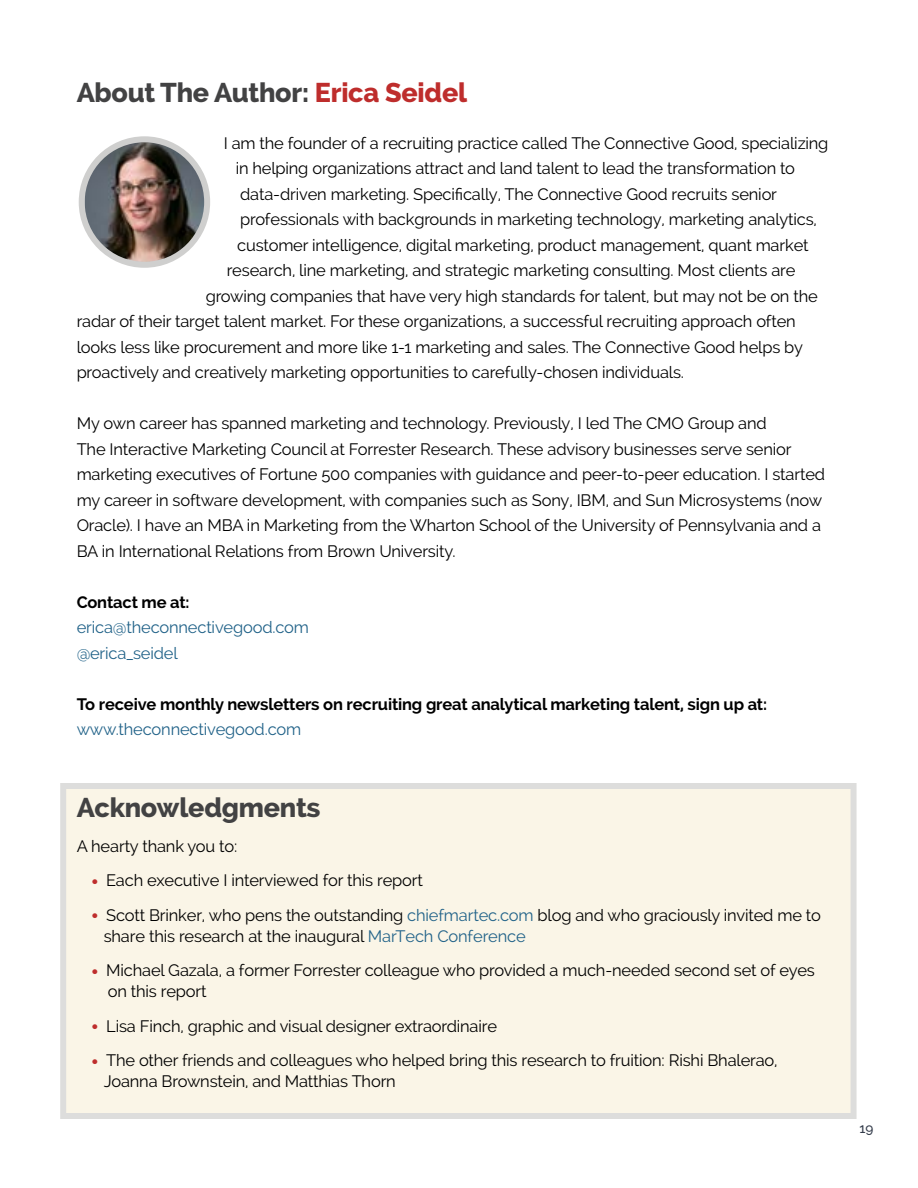
<style>
.page{position:relative;width:918px;height:1188px;background:#fff}
.page>*{position:absolute;margin:0;border:0;box-sizing:border-box;transform-origin:0 0}
.t1{font:800 27px "Raleway";letter-spacing:-.01em;color:#424243}
.t2{font:16.5px/25.5px "Raleway";letter-spacing:-.01em;color:#000}
.t3{font:700 16.5px "Raleway";letter-spacing:-.01em;color:#000}
.t4{font:16.5px/25.5px "Raleway";letter-spacing:-.01em;color:#226389}
.t5{font:500 13.5px "Raleway";color:#333b4a}
.s1{color:#be2d2c}
.s2{font-size:27px;color:#be2d2c}
.s3{color:#226389}
</style>
<div class="page">
<div style="left:60px;top:783px;width:797px;height:336px;background:#faf5e7;border:6px solid #cfcfce"></div>
<img style="left:84px;top:143px;width:123px;height:121px">
<div style="left:79px;top:136px;width:131px;height:132px;border:6px solid #cfcfce;border-radius:50%"></div>
<h1 class="t1" style="left:77px;top:77px;width:392px">About The Author: <span class="s1">Erica Seidel</span></h1>
<p class="t2" style="left:224px;top:130px;width:606px">I am the founder of a recruiting practice called The Connective Good, specializing</p>
<p class="t2" style="left:236px;top:156px;width:561px">in helping organizations attract and land talent to lead the transformation to</p>
<p class="t2" style="left:240px;top:181px;width:538px">data-driven marketing. Specifically, The Connective Good recruits senior</p>
<p class="t2" style="left:240px;top:207px;width:578px">professionals with backgrounds in marketing technology, marketing analytics,</p>
<p class="t2" style="left:237px;top:232px;width:573px">customer intelligence, digital marketing, product management, quant market</p>
<p class="t2" style="left:227px;top:258px;width:570px">research, line marketing, and strategic marketing consulting. Most clients are</p>
<p class="t2" style="left:206px;top:283px;width:614px">growing companies that have very high standards for talent, but may not be on the</p>
<p class="t2" style="left:77px;top:309px;width:721px">radar of their target talent market. For these organizations, a successful recruiting approach often</p>
<p class="t2" style="left:77px;top:334px;width:728px">looks less like procurement and more like 1-1 marketing and sales. The Connective Good helps by</p>
<p class="t2" style="left:77px;top:360px;width:609px">proactively and creatively marketing opportunities to carefully-chosen individuals.</p>
<p class="t2" style="left:77px;top:411px;width:750px">My own career has spanned marketing and technology. Previously, I led The CMO Group and<br>The Interactive Marketing Council at Forrester Research. These advisory businesses serve senior marketing executives of Fortune 500 companies with guidance and peer-to-peer education. I started my career in software development, with companies such as Sony, IBM, and Sun Microsystems (now Oracle). I have an MBA in Marketing from the Wharton School of the University of Pennsylvania and a BA in International Relations from Brown University.</p>
<p class="t3" style="left:77px;top:593px;width:114px">Contact me at:</p>
<p class="t4" style="left:77px;top:615px;width:234px">erica@theconnectivegood.com @erica_seidel</p>
<p class="t3" style="left:77px;top:695px;width:692px">To receive monthly newsletters on recruiting great analytical marketing talent, sign up at:</p>
<p class="t4" style="left:77px;top:717px;width:226px">www.theconnectivegood.com</p>
<h1 class="t1" style="left:77px;top:792px;width:245px">Acknowledgments</h1>
<p class="t2" style="left:77px;top:833px;width:162px">A hearty thank you to:</p>
<p class="t2" style="left:90px;top:867px;width:334px"><span class="s2">•</span> Each executive I interviewed for this report</p>
<p class="t2" style="left:104px;top:904px;width:719px;line-height:21px;text-indent:-13px"><span class="s2">•</span> Scott Brinker, who pens the outstanding <span class="s3">chiefmartec.com</span> blog and who graciously invited me to share this research at the inaugural <span class="s3">MarTech Conference</span></p>
<p class="t2" style="left:108px;top:960px;width:709px;line-height:21px;text-indent:-18px"><span class="s2">•</span> Michael Gazala, a former Forrester colleague who provided a much-needed second set of eyes on this report</p>
<p class="t2" style="left:90px;top:1013px;width:409px"><span class="s2">•</span> Lisa Finch, graphic and visual designer extraordinaire</p>
<p class="t2" style="left:104px;top:1050px;width:675px;line-height:21px;text-indent:-13px"><span class="s2">•</span> The other friends and colleagues who helped bring this research to fruition: Rishi Bhalerao,<br>Joanna Brownstein, and Matthias Thorn</p>
<p class="t5" style="left:860px;top:1121px;width:15px">19</p>
</div>
